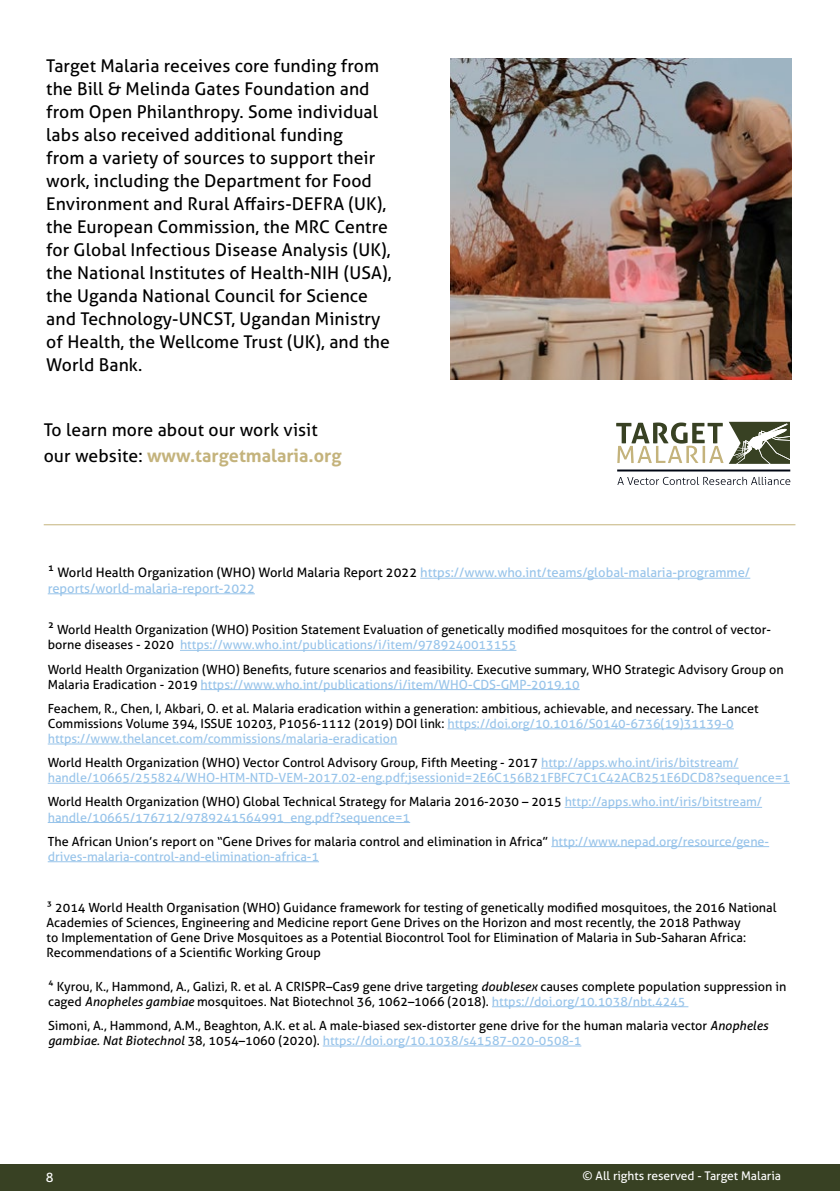
<style>
.page{position:relative;width:840px;height:1191px;background:#fff}
.page>*{position:absolute;margin:0;border:0;box-sizing:border-box;transform-origin:0 0}
.Bullets{font:700 18px "Aller";color:#c4b37c}
.Bullets-2{font:17.6px/23px "Aller";letter-spacing:.005em;color:#000}
.Bullets-3{font:13px/15.6px "Aller";color:#98c4ea}
.t1{font:13px "Aller";color:#fff}
.Bullets-4{font:12.6px/15.2px "Aller";color:#000}
.Bullets-5{font:12.6px/15.2px "Aller";color:#98c4ea}
.t2{font:12px "Aller";color:#fff}
.s1{font-weight:400;font-size:17.6px;color:#000}
.s2{font-size:14px;color:#000}
.s3{color:#000}
.s4{font-size:14px}
.s5{color:#98c4ea}
.s6{font-style:italic}
</style>
<div class="page">
<div style="left:0;top:1164px;width:839px;height:27px;background:#384123"></div>
<svg style="left:616px;top:422px;width:173px;height:42px"></svg>
<hr style="left:616px;top:469px;width:173px;height:2px;background:#000613">
<svg style="left:617px;top:477px;width:172px;height:8px"></svg>
<img style="left:450px;top:59px;width:341px;height:321px">
<hr style="left:44px;top:524px;width:751px;height:1px;background:#c4b37c">
<hr style="left:420px;top:578px;width:329px;height:1px;background:#98c4ea">
<hr style="left:48px;top:593px;width:207px;height:1px;background:#98c4ea">
<hr style="left:180px;top:650px;width:336px;height:1px;background:#98c4ea">
<hr style="left:200px;top:689px;width:379px;height:1px;background:#98c4ea">
<hr style="left:447px;top:728px;width:286px;height:1px;background:#98c4ea">
<hr style="left:48px;top:743px;width:349px;height:1px;background:#98c4ea">
<hr style="left:540px;top:767px;width:198px;height:1px;background:#98c4ea">
<hr style="left:48px;top:783px;width:741px;height:1px;background:#98c4ea">
<hr style="left:564px;top:807px;width:197px;height:1px;background:#98c4ea">
<hr style="left:48px;top:822px;width:362px;height:1px;background:#98c4ea">
<hr style="left:551px;top:846px;width:217px;height:1px;background:#98c4ea">
<hr style="left:48px;top:861px;width:271px;height:1px;background:#98c4ea">
<hr style="left:491px;top:1006px;width:197px;height:1px;background:#98c4ea">
<hr style="left:322px;top:1045px;width:259px;height:1px;background:#98c4ea">
<p class="Bullets-2" style="left:46px;top:54px;width:346px">Target Malaria receives core funding from the Bill &amp; Melinda Gates Foundation and from Open Philanthropy. Some individual labs also received additional funding<br>from a variety of sources to support their work, including the Department for Food Environment and Rural Affairs-DEFRA (UK), the European Commission, the MRC Centre for Global Infectious Disease Analysis (UK), the National Institutes of Health-NIH (USA), the Uganda National Council for Science and Technology-UNCST, Ugandan Ministry of Health, the Wellcome Trust (UK), and the World Bank.</p>
<p class="Bullets-2" style="left:44px;top:418px;width:275px">To learn more about our work visit</p>
<p class="Bullets" style="left:44px;top:445px;width:299px"><span class="s1">our website:</span> www.targetmalaria.org</p>
<p class="Bullets-3" style="left:48px;top:565px;width:703px"><span class="s2">1</span> <span class="s3">World Health Organization (WHO) World Malaria Report 2022</span> https://www.who.int/teams/global-malaria-programme/ reports/world-malaria-report-2022</p>
<p class="Bullets-4" style="left:48px;top:622px;width:724px"><span class="s4">2</span> World Health Organization (WHO) Position Statement Evaluation of genetically modified mosquitoes for the control of vector&shy;borne diseases - 2020 <span class="s5">https://www.who.int/publications/i/item/9789240013155</span></p>
<p class="Bullets-4" style="left:48px;top:661px;width:737px">World Health Organization (WHO) Benefits, future scenarios and feasibility. Executive summary, WHO Strategic Advisory Group on<br>Malaria Eradication - 2019 <span class="s5">https://www.who.int/publications/i/item/WHO-CDS-GMP-2019.10</span></p>
<p class="Bullets-4" style="left:48px;top:700px;width:712px">Feachem, R., Chen, I, Akbari, O. et al. Malaria eradication within a generation: ambitious, achievable, and necessary. The Lancet<br>Commissions Volume 394, ISSUE 10203, P1056-1112 (2019) DOI link: <span class="s5">https://doi.org/10.1016/S0140-6736(19)31139-0 https://www.thelancet.com/commissions/malaria-eradication</span></p>
<p class="Bullets-5" style="left:48px;top:755px;width:743px"><span class="s3">World Health Organization (WHO) Vector Control Advisory Group, Fifth Meeting - 2017</span> http://apps.who.int/iris/bitstream/ handle/10665/255824/WHO-HTM-NTD-VEM-2017.02-eng.pdf;jsessionid=2E6C156B21FBFC7C1C42ACB251E6DCD8?sequence=1</p>
<p class="Bullets-5" style="left:48px;top:794px;width:715px"><span class="s3">World Health Organization (WHO) Global Technical Strategy for Malaria 2016-2030 – 2015</span> http://apps.who.int/iris/bitstream/ handle/10665/176712/9789241564991_eng.pdf?sequence=1</p>
<p class="Bullets-5" style="left:48px;top:833px;width:722px"><span class="s3">The African Union’s report on “Gene Drives for malaria control and elimination in Africa”</span> http://www.nepad.org/resource/gene&shy;drives-malaria-control-and-elimination-africa-1</p>
<p class="Bullets-4" style="left:47px;top:899px;width:731px">3 2014 World Health Organisation (WHO) Guidance framework for testing of genetically modified mosquitoes, the 2016 National Academies of Sciences, Engineering and Medicine report Gene Drives on the Horizon and most recently, the 2018 Pathway<br>to Implementation of Gene Drive Mosquitoes as a Potential Biocontrol Tool for Elimination of Malaria in Sub-Saharan Africa:<br>Recommendations of a Scientific Working Group</p>
<p class="Bullets-4" style="left:48px;top:978px;width:739px">4 Kyrou, K., Hammond, A., Galizi, R. et al. A CRISPR–Cas9 gene drive targeting <span class="s6">doublesex</span> causes complete population suppression in caged <span class="s6">Anopheles gambiae</span> mosquitoes. Nat Biotechnol 36, 1062–1066 (2018). <span class="s5">https://doi.org/10.1038/nbt.4245</span></p>
<p class="Bullets-4" style="left:48px;top:1017px;width:721px">Simoni, A., Hammond, A.M., Beaghton, A.K. et al. A male-biased sex-distorter gene drive for the human malaria vector <span class="s6">Anopheles gambiae. Nat Biotechnol</span> 38, 1054–1060 (2020). <span class="s5">https://doi.org/10.1038/s41587-020-0508-1</span></p>
<p class="t1" style="left:46px;top:1169px;width:9px">8</p>
<p class="t2" style="left:582px;top:1168px;width:200px">© All rights reserved - Target Malaria</p>
</div>
